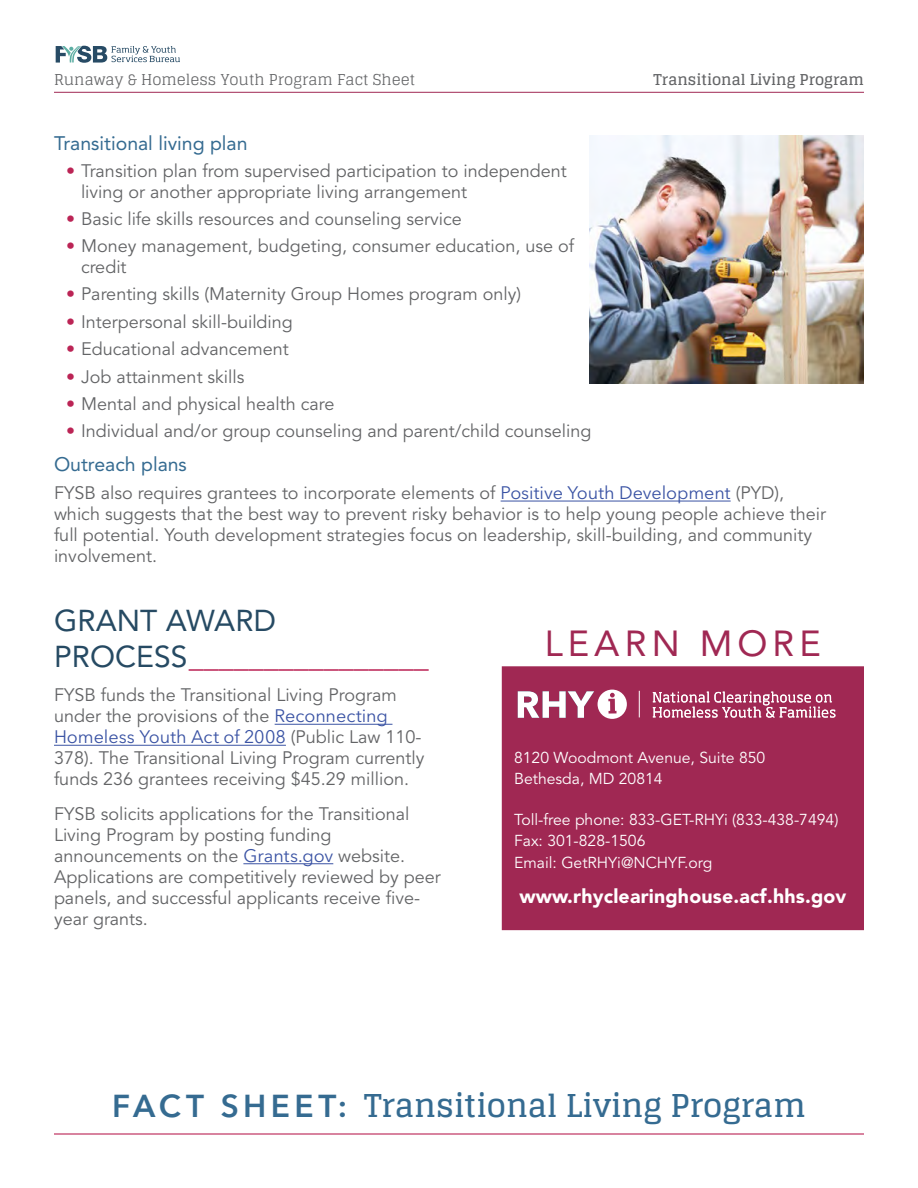
<style>
.page{position:relative;width:918px;height:1188px;background:#fff}
.page>*{position:absolute;margin:0;border:0;box-sizing:border-box;transform-origin:0 0}
.t1{font:36px "Avenir LT Std";letter-spacing:.14em;color:#a02853}
.t2{font:700 31.5px "Glegoo";color:#356b91}
.Subheadings-dk{font:30px/36px "Avenir LT Std";color:#264a63}
.Sub-subheadings{font:19.5px "Avenir LT Std";color:#356b91}
.t3{font:900 19.5px "Avenir LT Std";letter-spacing:.01em;color:#fff}
.Body_copy{font:18px/21px "Avenir LT Std";color:#636466}
.t4{font:15.75px "Avenir LT Std";color:#fff}
.t5{font:15px "Glegoo";color:#636466}
.t6{font:700 15px "Glegoo";color:#636466}
.s1{font-family:"Avenir Next LT Pro";color:#bb2455}
.s2{font-family:"Avenir Next LT Pro";color:#3a53a4}
.s3{color:#bb2455}
.s4{font-family:"Avenir Next LT Pro";font-weight:600}
</style>
<div class="page">
<hr style="left:275px;top:724px;width:117px;height:1px;background:#3a53a4">
<hr style="left:54px;top:745px;width:232px;height:1px;background:#3a53a4">
<hr style="left:243px;top:863px;width:90px;height:1px;background:#3a53a4">
<hr style="left:501px;top:501px;width:230px;height:1px;background:#3a53a4">
<div style="left:503px;top:667px;width:360px;height:262px;background:#a02853"></div>
<div style="left:502px;top:666px;width:362px;height:264px;border:2px solid #a02853"></div>
<hr style="left:54px;top:1133px;width:810px;height:2px;background:#bb2455">
<hr style="left:54px;top:92px;width:810px;height:1px;background:#a02853">
<svg style="left:56px;top:46px;width:124px;height:17px"></svg>
<img style="left:590px;top:135px;width:273px;height:248px">
<div style="left:598px;top:690px;width:29px;height:29px;background:#fff;border-radius:50%"></div>
<svg style="left:518px;top:691px;width:76px;height:27px"></svg>
<svg style="left:608px;top:693px;width:9px;height:21px"></svg>
<svg style="left:653px;top:692px;width:182px;height:26px"></svg>
<svg style="left:639px;top:691px;width:1px;height:26px"></svg>
<p class="t5" style="left:54px;top:71px;width:363px">Runaway &amp; Homeless Youth Program Fact Sheet</p>
<p class="t6" style="left:654px;top:71px;width:212px">Transitional Living Program</p>
<p class="Sub-subheadings" style="left:54px;top:132px;width:195px">Transitional living plan</p>
<p class="Body_copy" style="left:81px;top:161px;width:487px;text-indent:-15px"><span class="s1">•</span> Transition plan from supervised participation to independent living or another appropriate living arrangement</p>
<p class="Body_copy" style="left:66px;top:209px;width:397px"><span class="s1">•</span> Basic life skills resources and counseling service</p>
<p class="Body_copy" style="left:81px;top:236px;width:495px;text-indent:-15px"><span class="s1">•</span> Money management, budgeting, consumer education, use of credit</p>
<p class="Body_copy" style="left:66px;top:284px;width:457px"><span class="s1">•</span> Parenting skills (Maternity Group Homes program only)</p>
<p class="Body_copy" style="left:66px;top:312px;width:228px"><span class="s1">•</span> Interpersonal skill-building</p>
<p class="Body_copy" style="left:66px;top:339px;width:224px"><span class="s1">•</span> Educational advancement</p>
<p class="Body_copy" style="left:66px;top:366px;width:180px"><span class="s1">•</span> Job attainment skills</p>
<p class="Body_copy" style="left:66px;top:394px;width:270px"><span class="s1">•</span> Mental and physical health care</p>
<p class="Body_copy" style="left:66px;top:421px;width:527px"><span class="s1">•</span> Individual and/or group counseling and parent/child counseling</p>
<p class="Sub-subheadings" style="left:54px;top:453px;width:134px">Outreach plans</p>
<p class="Body_copy" style="left:54px;top:483px;width:732px">FYSB also requires grantees to incorporate elements of <span class="s2">Positive Youth Development</span> (PYD),</p>
<p class="Body_copy" style="left:54px;top:504px;width:773px">which suggests that the best way to prevent risky behavior is to help young people achieve their full potential. Youth development strategies focus on leadership, skill-building, and community involvement.</p>
<p class="Subheadings-dk" style="left:54px;top:603px;width:376px">GRANT AWARD<br>PROCESS<span class="s3">________________</span></p>
<p class="Body_copy" style="left:54px;top:685px;width:344px">FYSB funds the Transitional Living Program under the provisions of the <span class="s2">Reconnecting</span></p>
<p class="Body_copy" style="left:54px;top:727px;width:372px"><span class="s2">Homeless Youth Act of 2008</span> (Public Law 110-<br>378). The Transitional Living Program currently funds 236 grantees receiving $45.29 million.</p>
<p class="Body_copy" style="left:54px;top:804px;width:388px">FYSB solicits applications for the Transitional Living Program by posting funding announcements on the <span class="s2">Grants.gov</span> website.<br>Applications are competitively reviewed by peer panels, and successful applicants receive five&shy;year grants.</p>
<h1 class="t1" style="left:545px;top:622px;width:278px">LEARN MORE</h1>
<p class="t4" style="left:514px;top:748px;width:253px">8120 Woodmont Avenue, Suite 850</p>
<p class="t4" style="left:514px;top:769px;width:150px">Bethesda, MD 20814</p>
<p class="t4" style="left:514px;top:810px;width:326px">Toll-free phone: 833-GET-RHYi (833-438-7494)</p>
<p class="t4" style="left:514px;top:831px;width:133px">Fax: 301-828-1506</p>
<p class="t4" style="left:514px;top:853px;width:200px">Email: GetRHYi@NCHYF.org</p>
<p class="t3" style="left:519px;top:884px;width:329px">www.rhyclearinghouse.acf.hhs.gov</p>
<p class="t2" style="left:112px;top:1088px;width:695px"><span class="s4">FAC T SHEET:</span> Transitional Living Program</p>
</div>
